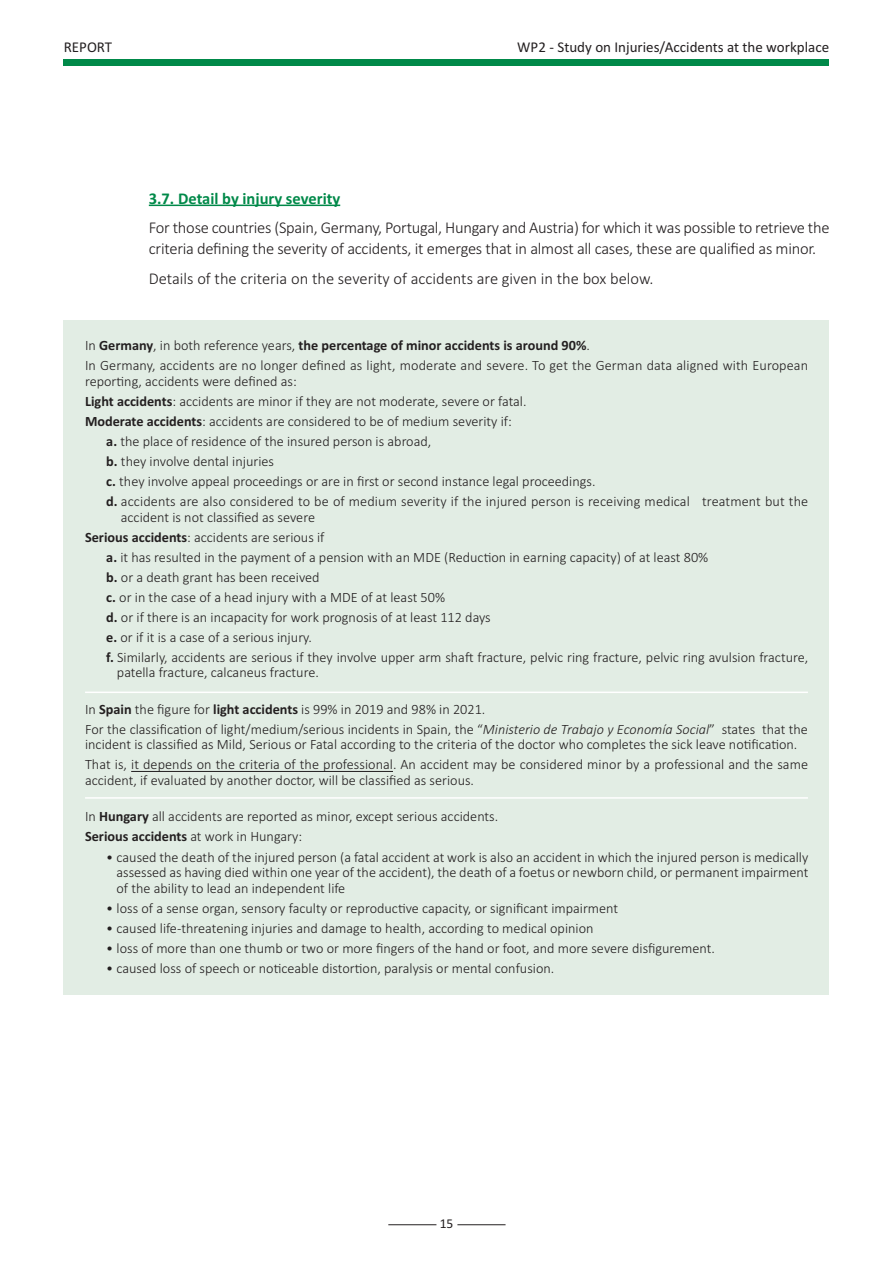
<style>
.page{position:relative;width:893px;height:1263px;background:#fff}
.page>*{position:absolute;margin:0;border:0;box-sizing:border-box;transform-origin:0 0}
.t1{font:300 16.5px/21px "Calibri";letter-spacing:-.015em;color:#231f20}
.t2{font:700 16.5px "Calibri";color:#008949}
.t3{font:15px "Calibri";color:#231f20}
.t4{font:300 14.25px/20px "Calibri";color:#231f20}
.t5{font:13.5px "Calibri";color:#231f20}
.s1{font-weight:700}
.s2{font-style:italic}
</style>
<div class="page">
<hr style="left:388px;top:1224px;width:48px;height:1px;background:#231f20">
<hr style="left:457px;top:1224px;width:49px;height:1px;background:#231f20">
<div style="left:64px;top:59px;width:765px;height:6px;background:#008949"></div>
<hr style="left:149px;top:205px;width:191px;height:1px;background:#008949">
<div style="left:64px;top:320px;width:765px;height:674px;background:#e2ede4"></div>
<hr style="left:131px;top:771px;width:262px;height:1px;background:#231f20">
<hr style="left:85px;top:691px;width:723px;height:2px;background:#fff">
<hr style="left:85px;top:797px;width:723px;height:2px;background:#fff">
<p class="t3" style="left:64px;top:38px;width:50px">REPORT</p>
<p class="t3" style="left:517px;top:38px;width:313px">WP2 ‐ Study on Injuries/Accidents at the workplace</p>
<p class="t2" style="left:149px;top:193px;width:193px">3.7. Detail by injury severity</p>
<p class="t1" style="left:149px;top:219px;width:682px">For those countries (Spain, Germany, Portugal, Hungary and Austria) for which it was possible to retrieve the criteria defining the severity of accidents, it emerges that in almost all cases, these are qualified as minor.</p>
<p class="t1" style="left:149px;top:269px;width:506px">Details of the criteria on the severity of accidents are given in the box below.</p>
<p class="t4" style="left:85px;top:337px;width:725px">In <span class="s1">Germany</span>, in both reference years, <span class="s1">the percentage of minor accidents is around 90%</span>.<br>In Germany, accidents are no longer defined as light, moderate and severe. To get the German data aligned with European</p>
<p class="t4" style="left:85px;top:372px;width:213px">reporting, accidents were defined as:</p>
<p class="t4" style="left:85px;top:392px;width:443px"><span class="s1">Light accidents</span>: accidents are minor if they are not moderate, severe or fatal.</p>
<p class="t4" style="left:85px;top:412px;width:428px"><span class="s1">Moderate accidents</span>: accidents are considered to be of medium severity if:</p>
<p class="t4" style="left:106px;top:432px;width:327px"><span class="s1">a.</span> the place of residence of the insured person is abroad,</p>
<p class="t4" style="left:106px;top:452px;width:169px"><span class="s1">b.</span> they involve dental injuries</p>
<p class="t4" style="left:106px;top:472px;width:491px"><span class="s1">c.</span> they involve appeal proceedings or are in first or second instance legal proceedings.</p>
<p class="t4" style="left:106px;top:492px;width:703px"><span class="s1">d.</span> accidents are also considered to be of medium severity if the injured person is receiving medical treatment but the</p>
<p class="t4" style="left:121px;top:508px;width:196px">accident is not classified as severe</p>
<p class="t4" style="left:85px;top:528px;width:241px"><span class="s1">Serious accidents</span>: accidents are serious if</p>
<p class="t4" style="left:106px;top:548px;width:603px"><span class="s1">a.</span> it has resulted in the payment of a pension with an MDE (Reduction in earning capacity) of at least 80%</p>
<p class="t4" style="left:106px;top:568px;width:215px"><span class="s1">b.</span> or a death grant has been received</p>
<p class="t4" style="left:106px;top:588px;width:340px"><span class="s1">c.</span> or in the case of a head injury with a MDE of at least 50%</p>
<p class="t4" style="left:106px;top:608px;width:386px"><span class="s1">d.</span> or if there is an incapacity for work prognosis of at least 112 days</p>
<p class="t4" style="left:106px;top:628px;width:207px"><span class="s1">e.</span> or if it is a case of a serious injury.</p>
<p class="t4" style="left:106px;top:648px;width:704px"><span class="s1">f.</span> Similarly, accidents are serious if they involve upper arm shaft fracture, pelvic ring fracture, pelvic ring avulsion fracture,</p>
<p class="t4" style="left:117px;top:664px;width:204px">patella fracture, calcaneus fracture.</p>
<p class="t4" style="left:85px;top:700px;width:724px">In <span class="s1">Spain</span> the figure for <span class="s1">light accidents</span> is 99% in 2019 and 98% in 2021.<br>For the classification of light/medium/serious incidents in Spain, the “<span class="s2">Ministerio de Trabajo y Economía Social</span>” states that the</p>
<p class="t4" style="left:85px;top:736px;width:724px">incident is classified as Mild, Serious or Fatal according to the criteria of the doctor who completes the sick leave notification.<br>That is, it depends on the criteria of the professional. An accident may be considered minor by a professional and the same</p>
<p class="t4" style="left:85px;top:772px;width:391px">accident, if evaluated by another doctor, will be classified as serious.</p>
<p class="t4" style="left:85px;top:808px;width:415px">In <span class="s1">Hungary</span> all accidents are reported as minor, except serious accidents.<br><span class="s1">Serious accidents</span> at work in Hungary:</p>
<p class="t4" style="left:117px;top:850px;width:693px;line-height:15.8px;text-align:justify;text-indent:-10px">• caused the death of the injured person (a fatal accident at work is also an accident in which the injured person is medically assessed as having died within one year of the accident), the death of a foetus or newborn child, or permanent impairment of the ability to lead an independent life</p>
<p class="t4" style="left:106px;top:899px;width:513px">• loss of a sense organ, sensory faculty or reproductive capacity, or significant impairment</p>
<p class="t4" style="left:106px;top:919px;width:489px">• caused life-threatening injuries and damage to health, according to medical opinion</p>
<p class="t4" style="left:106px;top:939px;width:610px">• loss of more than one thumb or two or more fingers of the hand or foot, and more severe disfigurement.</p>
<p class="t4" style="left:106px;top:959px;width:450px">• caused loss of speech or noticeable distortion, paralysis or mental confusion.</p>
<p class="t5" style="left:440px;top:1216px;width:15px">15</p>
</div>
